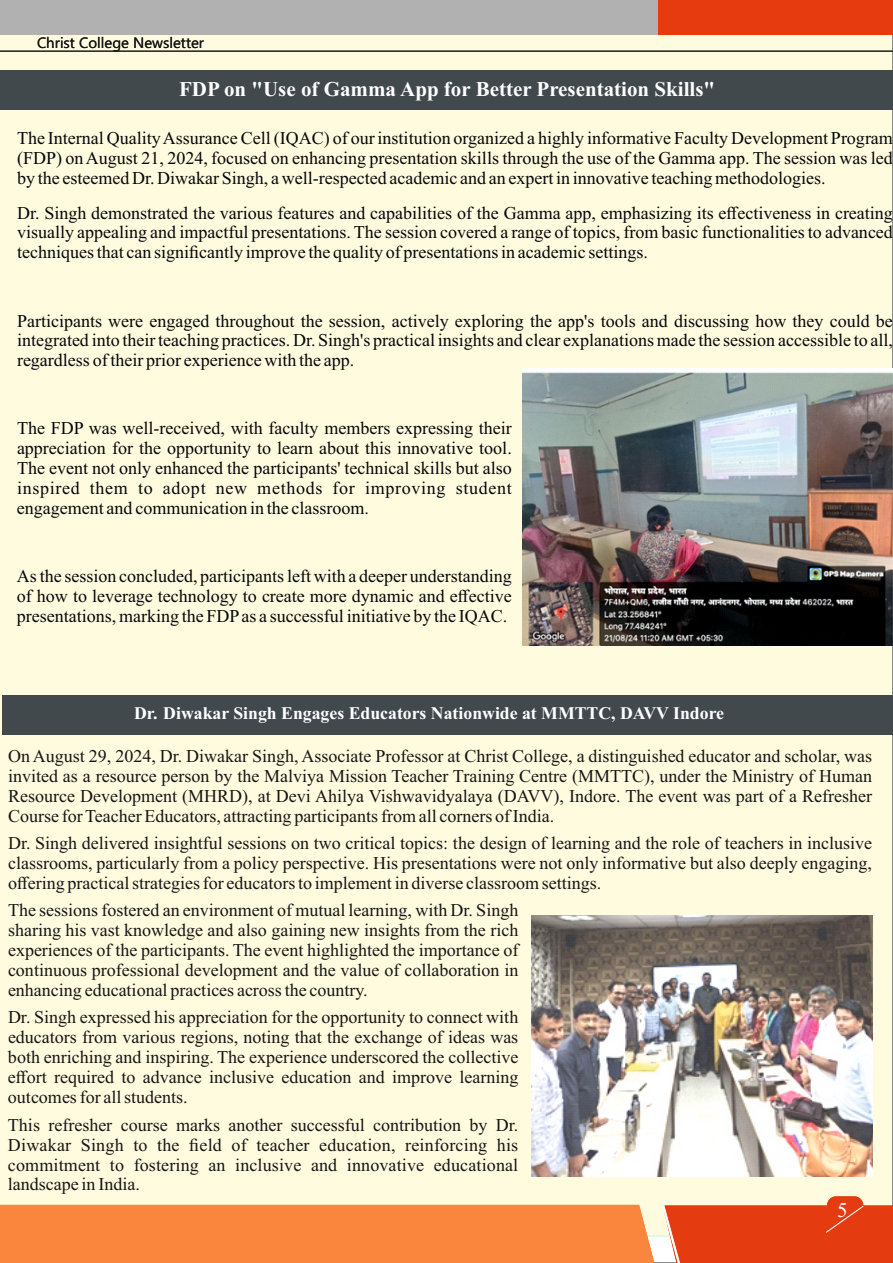
<style>
.page{position:relative;width:893px;height:1263px;background:#fff}
.page>*{position:absolute;margin:0;border:0;box-sizing:border-box;transform-origin:0 0}
.t1{font:700 21px "Times New Roman";color:#fff}
.t2{font:21px "Times New Roman";color:#fff}
.t3{font:18px/20px "Times New Roman";color:#151616;text-align:justify}
.t4{font:18px/20px "Times New Roman";color:#05070a;text-align:justify}
.t5{font:700 17.7px "Times New Roman";color:#fff}
.t6{font:15px "Ebrima";color:#151616}
</style>
<div class="page">
<div style="left:0;top:0;width:892px;height:1234px;background:#fffbde"></div>
<svg style="left:827px;top:1196px;width:36px;height:24px"></svg>
<div style="left:0;top:1205px;width:654px;height:58px;background:#fa853d"></div>
<div style="left:827px;top:1197px;width:36px;height:23px;background:#e53b10;border-radius:9px"></div>
<svg style="left:662px;top:1200px;width:231px;height:63px"></svg>
<div style="left:0;top:0;width:893px;height:35px;background:#b2b1b2"></div>
<div style="left:658px;top:0;width:235px;height:35px;background:#e53b0f"></div>
<hr style="left:0;top:51px;width:893px;height:1px;background:#151616">
<div style="left:0;top:70px;width:892px;height:39px;background:#41494d"></div>
<img style="left:523px;top:369px;width:370px;height:277px">
<div style="left:2px;top:695px;width:891px;height:40px;background:#41494d"></div>
<img style="left:531px;top:915px;width:341px;height:261px">
<p class="t6" style="left:37px;top:37px;width:169px">Christ College Newsletter</p>
<p class="t1" style="left:179px;top:82px;width:538px">FDP on "Use of Gamma App for Better Presentation Skills"</p>
<p class="t4" style="left:17px;top:130px;width:877px">The Internal Quality Assurance Cell (IQAC) of our institution organized a highly informative Faculty Development Program (FDP) on August 21, 2024, focused on enhancing presentation skills through the use of the Gamma app. The session was led by the esteemed Dr. Diwakar Singh, a well-respected academic and an expert in innovative teaching methodologies.</p>
<p class="t4" style="left:17px;top:204px;width:877px">Dr. Singh demonstrated the various features and capabilities of the Gamma app, emphasizing its effectiveness in creating visually appealing and impactful presentations. The session covered a range of topics, from basic functionalities to advanced techniques that can significantly improve the quality of presentations in academic settings.</p>
<p class="t4" style="left:17px;top:312px;width:877px">Participants were engaged throughout the session, actively exploring the app's tools and discussing how they could be integrated into their teaching practices. Dr. Singh's practical insights and clear explanations made the session accessible to all, regardless of their prior experience with the app.</p>
<p class="t4" style="left:17px;top:420px;width:496px">The FDP was well-received, with faculty members expressing their appreciation for the opportunity to learn about this innovative tool.<br>The event not only enhanced the participants' technical skills but also inspired them to adopt new methods for improving student engagement and communication in the classroom.</p>
<p class="t4" style="left:17px;top:568px;width:496px">As the session concluded, participants left with a deeper understanding of how to leverage technology to create more dynamic and effective presentations, marking the FDPas a successful initiative by the IQAC.</p>
<p class="t5" style="left:134px;top:707px;width:592px">Dr. Diwakar Singh Engages Educators Nationwide at MMTTC, DAVV Indore</p>
<p class="t3" style="left:8px;top:747px;width:866px">On August 29, 2024, Dr. Diwakar Singh, Associate Professor at Christ College, a distinguished educator and scholar, was invited as a resource person by the Malviya Mission Teacher Training Centre (MMTTC), under the Ministry of Human Resource Development (MHRD), at Devi Ahilya Vishwavidyalaya (DAVV), Indore. The event was part of a Refresher Course for Teacher Educators, attracting participants from all corners of India.</p>
<p class="t3" style="left:8px;top:835px;width:866px">Dr. Singh delivered insightful sessions on two critical topics: the design of learning and the role of teachers in inclusive classrooms, particularly from a policy perspective. His presentations were not only informative but also deeply engaging, offering practical strategies for educators to implement in diverse classroom settings.</p>
<p class="t3" style="left:8px;top:902px;width:512px">The sessions fostered an environment of mutual learning, with Dr. Singh sharing his vast knowledge and also gaining new insights from the rich experiences of the participants. The event highlighted the importance of continuous professional development and the value of collaboration in enhancing educational practices across the country.</p>
<p class="t3" style="left:8px;top:1009px;width:512px">Dr. Singh expressed his appreciation for the opportunity to connect with educators from various regions, noting that the exchange of ideas was both enriching and inspiring. The experience underscored the collective effort required to advance inclusive education and improve learning outcomes for all students.</p>
<p class="t3" style="left:8px;top:1116px;width:512px">This refresher course marks another successful contribution by Dr.<br>Diwakar Singh to the field of teacher education, reinforcing his commitment to fostering an inclusive and innovative educational landscape in India.</p>
<p class="t2" style="left:837px;top:1202px;width:12px">4</p>
<p class="t2" style="left:837px;top:1202px;width:12px">5</p>
</div>
